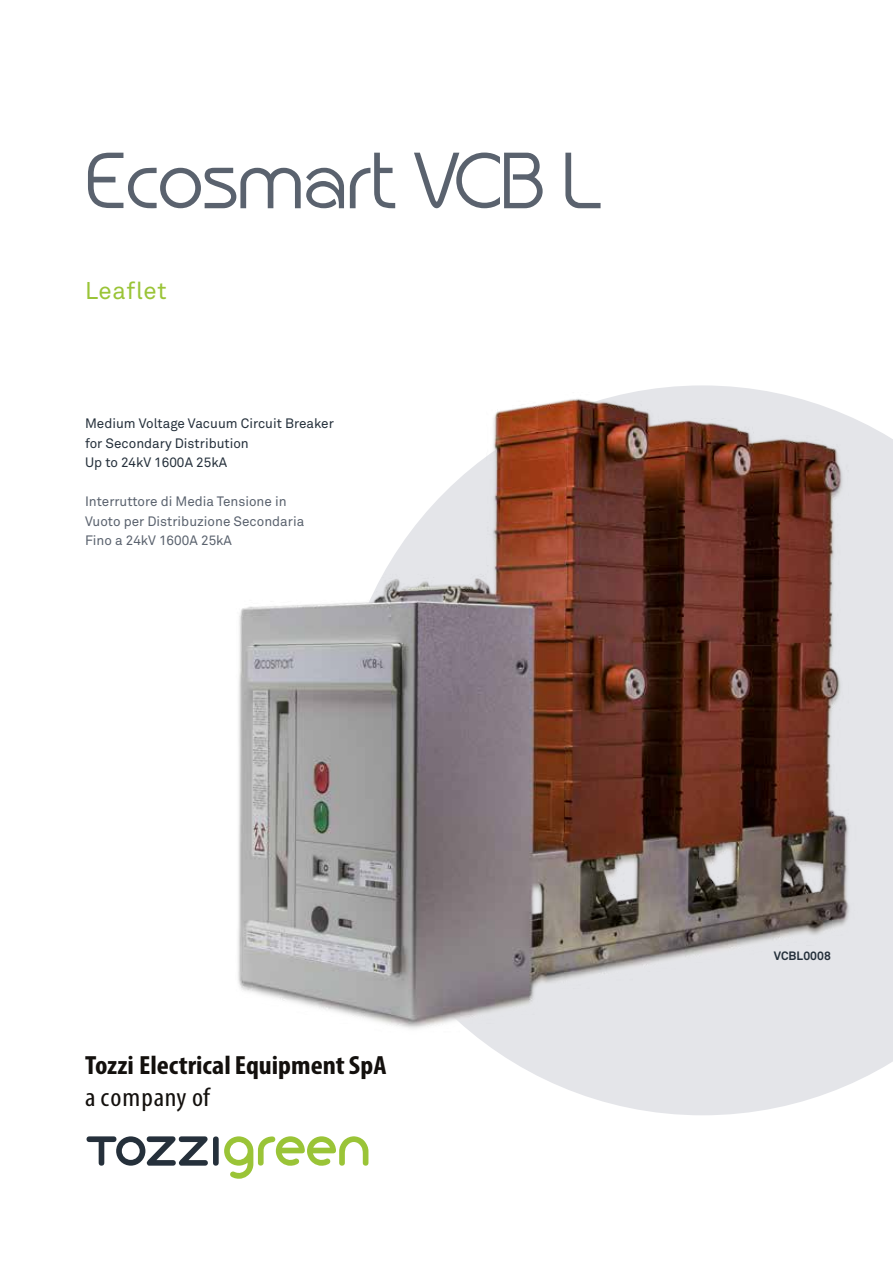
<style>
.page{position:relative;width:893px;height:1263px;background:#fff}
.page>*{position:absolute;margin:0;border:0;box-sizing:border-box;transform-origin:0 0}
.t1{font:79.5px "Typografix";color:#5a626e}
.t2{font:700 condensed 26.4px "Myriad Pro";color:#13100d;scale:1.09 1}
.t3{font:condensed 26.4px "Myriad Pro";letter-spacing:.03em;color:#13100d;scale:1.09 1}
.t4{font:24px "Akkurat";letter-spacing:.025em;color:#9ac437}
.t5{font:13.5px/19.5px "Akkurat";color:#5a626e}
.t6{font:13.5px/19.5px "Akkurat";color:#25303b}
.t7{font:700 12px "Akkurat";color:#25303b}
</style>
<div class="page">
<svg style="left:498px;top:436px;width:395px;height:679px;fill:#e4e5e9"></svg>
<img style="left:238px;top:385px;width:649px;height:667px">
<div style="left:213px;top:1136px;width:6px;height:30px;background:#25303b;border-radius:3px"></div>
<svg style="left:87px;top:1136px;width:121px;height:30px"></svg>
<svg style="left:224px;top:1136px;width:144px;height:43px"></svg>
<h1 class="t1" style="left:85px;top:124px;width:518px">Ecosmart VCB L</h1>
<h3 class="t4" style="left:85px;top:277px;width:83px">Leaflet</h3>
<p class="t6" style="left:85px;top:414px;width:250px">Medium Voltage Vacuum Circuit Breaker for Secondary Distribution<br>Up to 24kV 1600A 25kA</p>
<p class="t5" style="left:85px;top:492px;width:221px">Interruttore di Media Tensione in<br>Vuoto per Distribuzione Secondaria<br>Fino a 24kV 1600A 25kA</p>
<h2 class="t2" style="left:85px;top:1049px;width:278px">Tozzi ElectricalEquipmentSpA</h2>
<h2 class="t3" style="left:85px;top:1081px;width:116px">acompany of</h2>
<p class="t7" style="left:774px;top:948px;width:58px">VCBL0008</p>
</div>
